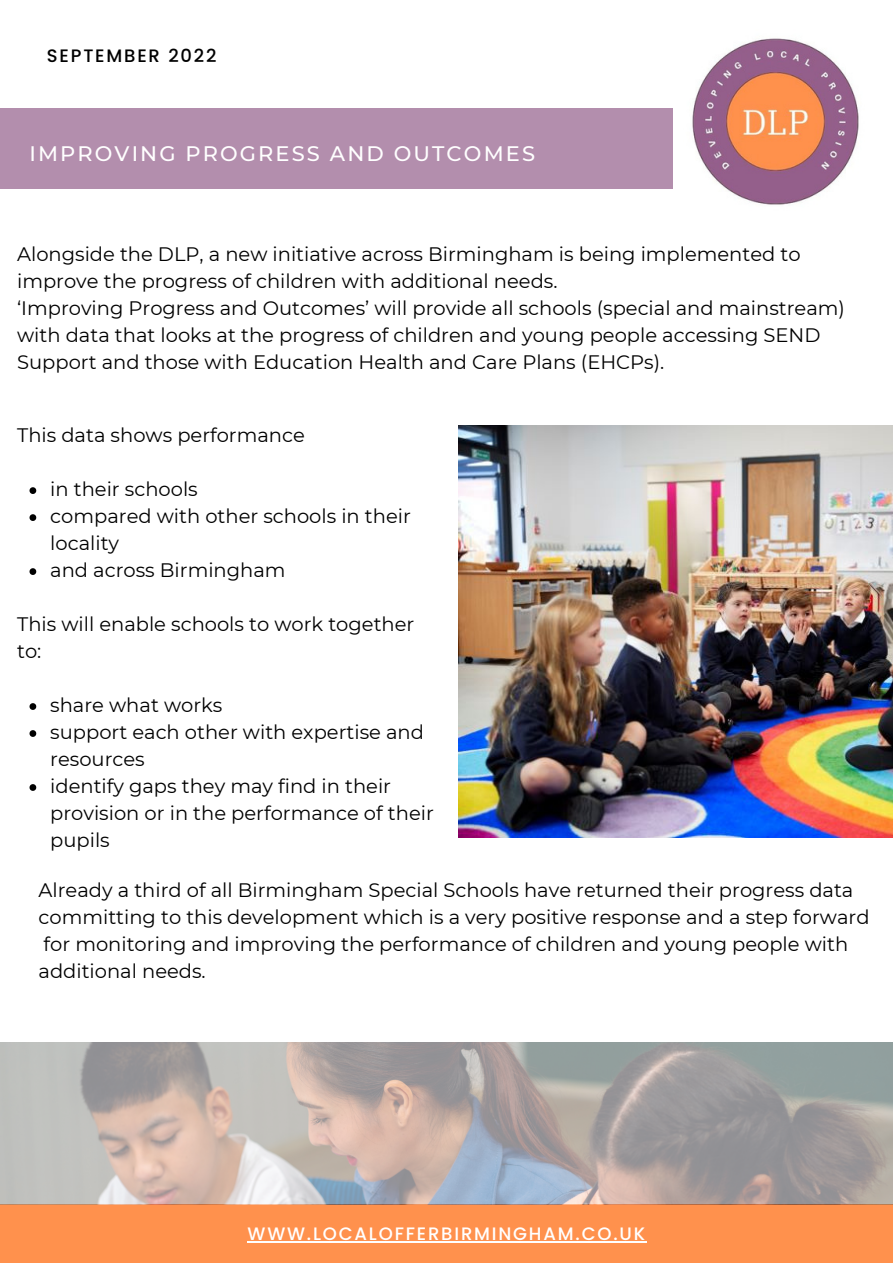
<style>
.page{position:relative;width:893px;height:1264px;background:#fff}
.page>*{position:absolute;margin:0;border:0;box-sizing:border-box;transform-origin:0 0}
.t1{font:500 21px "Montserrat";letter-spacing:.1em;color:#fff}
.t2{font:19.5px/27px "Montserrat";color:#000}
.t3{font:500 18px "Poppins";letter-spacing:.1em;color:#fff}
.t4{font:500 18px "Poppins";letter-spacing:.1em;color:#000}
</style>
<div class="page">
<div style="left:0;top:1204px;width:892px;height:58px;background:#ff914d"></div>
<div style="left:0;top:108px;width:673px;height:81px;background:#b38ead"></div>
<img style="left:692px;top:38px;width:167px;height:167px">
<img style="left:459px;top:425px;width:433px;height:412px">
<img style="left:0;top:1042px;width:892px;height:162px">
<svg style="left:30px;top:487px;width:6px;height:7px"></svg>
<svg style="left:30px;top:514px;width:6px;height:7px"></svg>
<svg style="left:30px;top:568px;width:6px;height:7px"></svg>
<svg style="left:30px;top:703px;width:6px;height:7px"></svg>
<svg style="left:30px;top:730px;width:6px;height:7px"></svg>
<svg style="left:30px;top:784px;width:6px;height:6px"></svg>
<hr style="left:247px;top:1241px;width:400px;height:1px;background:#fff">
<p class="t4" style="left:47px;top:43px;width:171px">SEPTEMBER 2022</p>
<p class="t1" style="left:29px;top:140px;width:507px">IMPROVING PROGRESS AND OUTCOMES</p>
<p class="t2" style="left:17px;top:240px;width:829px">Alongside the DLP, a new initiative across Birmingham is being implemented to improve the progress of children with additional needs.<br>‘Improving Progress and Outcomes’ will provide all schools (special and mainstream) with data that looks at the progress of children and young people accessing SEND Support and those with Education Health and Care Plans (EHCPs).</p>
<p class="t2" style="left:17px;top:422px;width:289px">This data shows performance</p>
<p class="t2" style="left:50px;top:475px;width:362px">in their schools<br>compared with other schools in their locality<br>and across Birmingham</p>
<p class="t2" style="left:17px;top:610px;width:398px">This will enable schools to work together to:</p>
<p class="t2" style="left:50px;top:691px;width:385px">share what works<br>support each other with expertise and resources<br>identify gaps they may find in their provision or in the performance of their pupils</p>
<p class="t2" style="left:39px;top:876px;width:832px">Already a third of all Birmingham Special Schools have returned their progress data committing to this development which is a very positive response and a step forward for monitoring and improving the performance of children and young people with additional needs.</p>
<p class="t3" style="left:247px;top:1221px;width:399px">WWW.LOCALOFFERBIRMINGHAM.CO.UK</p>
</div>
